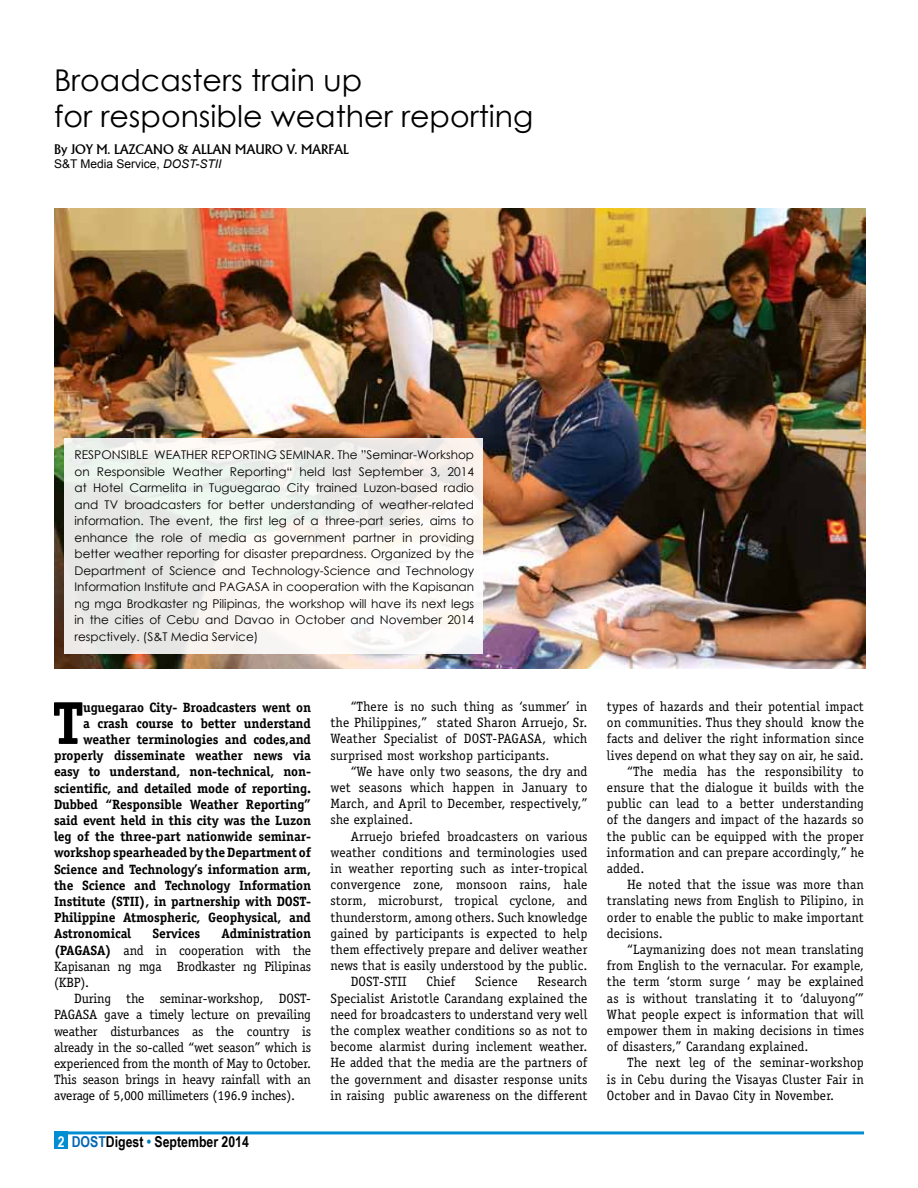
<style>
.page{position:relative;width:918px;height:1188px;background:#fff}
.page>*{position:absolute;margin:0;border:0;box-sizing:border-box;transform-origin:0 0}
.t1{font:700 60.75px "Officina Serif";color:#000}
.t2{font:30px/36px "Century Gothic";color:#000}
.t3{font:700 15px "Arial Narrow";color:#000}
.t4{font:13.5px/16.2px "Officina Serif";letter-spacing:.01em;color:#000;text-align:justify}
.t5{font:700 13.5px "Officina Serif";letter-spacing:-.01em;color:#000}
.t6{font:13.5px "Alberta";color:#000}
.t7{font:12px/16.5px "Century Gothic";color:#000;text-align:justify}
.t8{font:12px "Arial";color:#000}
.s1{font-style:italic}
.s2{font-weight:700}
.s3{color:#fff}
.s4{color:#0068b4}
.s5{color:#007fb8}
</style>
<div class="page">
<hr style="left:54px;top:1131px;width:810px;height:3px;background:#008dd2">
<div style="left:54px;top:1132px;width:13px;height:17px;background:#008dd2"></div>
<img style="left:54px;top:208px;width:812px;height:461px">
<svg style="left:64px;top:438px;width:419px;height:216px"></svg>
<h2 class="t2" style="left:54px;top:62px;width:481px">Broadcasters train up<br>for responsible weather reporting</h2>
<p class="t6" style="left:54px;top:141px;width:296px">BY JOY M. LAZCANO &amp; ALLAN MAURO V. MARFAL</p>
<p class="t8" style="left:54px;top:156px;width:169px">S&amp;T Media Service, <span class="s1">DOST-STII</span></p>
<p class="t7" style="left:75px;top:447px;width:401px">RESPONSIBLE WEATHER REPORTING SEMINAR. The ”Seminar-Workshop on Responsible Weather Reporting“ held last September 3, 2014 at Hotel Carmelita in Tuguegarao City trained Luzon-based radio and TV broadcasters for better understanding of weather-related information. The event, the first leg of a three-part series, aims to enhance the role of media as government partner in providing better weather reporting for disaster prepardness. Organized by the Department of Science and Technology-Science and Technology Information Institute and PAGASA in cooperation with the Kapisanan ng mga Brodkaster ng Pilipinas, the workshop will have its next legs in the cities of Cebu and Davao in October and November 2014 respctively. (S&amp;T Media Service)</p>
<h1 class="t1" style="left:52px;top:685px;width:33px">T</h1>
<p class="t5" style="left:83px;top:699px;width:229px">uguegarao City- Broadcasters went on</p>
<p class="t5" style="left:83px;top:715px;width:229px">a crash course to better understand</p>
<p class="t5" style="left:83px;top:731px;width:229px">weather terminologies and codes,and</p>
<p class="t5" style="left:54px;top:747px;width:259px">properly disseminate weather news via</p>
<p class="t5" style="left:54px;top:763px;width:259px">easy to understand, non-technical, non-</p>
<p class="t5" style="left:54px;top:780px;width:259px">scientific, and detailed mode of reporting.</p>
<p class="t5" style="left:54px;top:796px;width:259px">Dubbed “Responsible Weather Reporting”</p>
<p class="t5" style="left:54px;top:812px;width:259px">said event held in this city was the Luzon</p>
<p class="t5" style="left:54px;top:828px;width:259px">leg of the three-part nationwide seminar-</p>
<p class="t5" style="left:54px;top:844px;width:259px">workshop spearheaded by the Department of</p>
<p class="t5" style="left:54px;top:861px;width:259px">Science and Technology’s information arm,</p>
<p class="t5" style="left:54px;top:877px;width:259px">the Science and Technology Information</p>
<p class="t5" style="left:54px;top:893px;width:259px">Institute (STII), in partnership with DOST-</p>
<p class="t5" style="left:54px;top:909px;width:259px">Philippine Atmospheric, Geophysical, and</p>
<p class="t5" style="left:54px;top:925px;width:79px">Astronomical</p>
<p class="t5" style="left:153px;top:925px;width:49px">Services</p>
<p class="t4" style="left:54px;top:926px;width:259px;text-indent:168px"><span class="s2">Administration (PAGASA)</span> and in cooperation with the Kapisanan ng mga Brodkaster ng Pilipinas (KBP).</p>
<p class="t4" style="left:54px;top:991px;width:259px;text-indent:20px">During the seminar-workshop, DOST-PAGASA gave a timely lecture on prevailing weather disturbances as the country is already in the so-called “wet season” which is experienced from the month of May to October.<br>This season brings in heavy rainfall with an average of 5,000 millimeters (196.9 inches).</p>
<p class="t3" style="left:58px;top:1130px;width:193px"><span class="s3">2</span> <span class="s4">DOST</span>Digest <span class="s5">•</span> September 2014</p>
<p class="t4" style="left:330px;top:698px;width:258px;text-indent:20px">“There is no such thing as ‘summer’ in the Philippines,” stated Sharon Arruejo, Sr.<br>Weather Specialist of DOST-PAGASA, which surprised most workshop participants.</p>
<p class="t4" style="left:330px;top:763px;width:258px;text-indent:20px">“We have only two seasons, the dry and wet seasons which happen in January to March, and April to December, respectively,” she explained.</p>
<p class="t4" style="left:351px;top:828px;width:238px">Arruejo briefed broadcasters on various</p>
<p class="t4" style="left:330px;top:844px;width:259px">weather conditions and terminologies used</p>
<p class="t4" style="left:330px;top:860px;width:259px">in weather reporting such as inter-tropical</p>
<p class="t4" style="left:330px;top:877px;width:258px">convergence zone, monsoon rains, hale</p>
<p class="t4" style="left:330px;top:893px;width:259px">storm, microburst, tropical cyclone, and</p>
<p class="t4" style="left:330px;top:909px;width:259px">thunderstorm, among others. Such knowledge</p>
<p class="t4" style="left:330px;top:925px;width:259px">gained by participants is expected to help</p>
<p class="t4" style="left:330px;top:941px;width:258px">them effectively prepare and deliver weather</p>
<p class="t4" style="left:330px;top:958px;width:258px">news that is easily understood by the public.</p>
<p class="t4" style="left:351px;top:974px;width:57px">DOST-STII</p>
<p class="t4" style="left:426px;top:974px;width:31px">Chief</p>
<p class="t4" style="left:475px;top:974px;width:44px">Science</p>
<p class="t4" style="left:330px;top:974px;width:259px;text-indent:207px">Research Specialist Aristotle Carandang explained the need for broadcasters to understand very well the complex weather conditions so as not to become alarmist during inclement weather.<br>He added that the media are the partners of the government and disaster response units in raising public awareness on the different</p>
<p class="t4" style="left:607px;top:698px;width:259px">types of hazards and their potential impact</p>
<p class="t4" style="left:607px;top:715px;width:259px">on communities. Thus they should know the</p>
<p class="t4" style="left:607px;top:731px;width:259px">facts and deliver the right information since</p>
<p class="t4" style="left:607px;top:747px;width:259px">lives depend on what they say on air, he said.</p>
<p class="t4" style="left:627px;top:763px;width:238px">“The media has the responsibility to</p>
<p class="t4" style="left:607px;top:779px;width:258px">ensure that the dialogue it builds with the</p>
<p class="t4" style="left:607px;top:796px;width:259px">public can lead to a better understanding</p>
<p class="t4" style="left:607px;top:812px;width:259px">of the dangers and impact of the hazards so</p>
<p class="t4" style="left:607px;top:828px;width:258px">the public can be equipped with the proper</p>
<p class="t4" style="left:607px;top:844px;width:259px">information and can prepare accordingly,” he</p>
<p class="t4" style="left:607px;top:860px;width:39px">added.</p>
<p class="t4" style="left:627px;top:877px;width:238px">He noted that the issue was more than</p>
<p class="t4" style="left:607px;top:893px;width:259px">translating news from English to Pilipino, in</p>
<p class="t4" style="left:607px;top:909px;width:259px">order to enable the public to make important</p>
<p class="t4" style="left:607px;top:925px;width:57px">decisions.</p>
<p class="t4" style="left:627px;top:941px;width:238px">“Laymanizing does not mean translating</p>
<p class="t4" style="left:607px;top:958px;width:259px">from English to the vernacular. For example,</p>
<p class="t4" style="left:607px;top:974px;width:258px">the term ‘storm surge ‘ may be explained</p>
<p class="t4" style="left:607px;top:990px;width:259px">as is without translating it to ‘daluyong’”</p>
<p class="t4" style="left:607px;top:1006px;width:259px">What people expect is information that will</p>
<p class="t4" style="left:607px;top:1022px;width:259px">empower them in making decisions in times</p>
<p class="t4" style="left:607px;top:1039px;width:203px">of disasters,” Carandang explained.</p>
<p class="t4" style="left:627px;top:1055px;width:238px">The next leg of the seminar-workshop</p>
<p class="t4" style="left:607px;top:1071px;width:259px">is in Cebu during the Visayas Cluster Fair in</p>
<p class="t4" style="left:607px;top:1087px;width:229px">October and in Davao City in November.</p>
</div>
